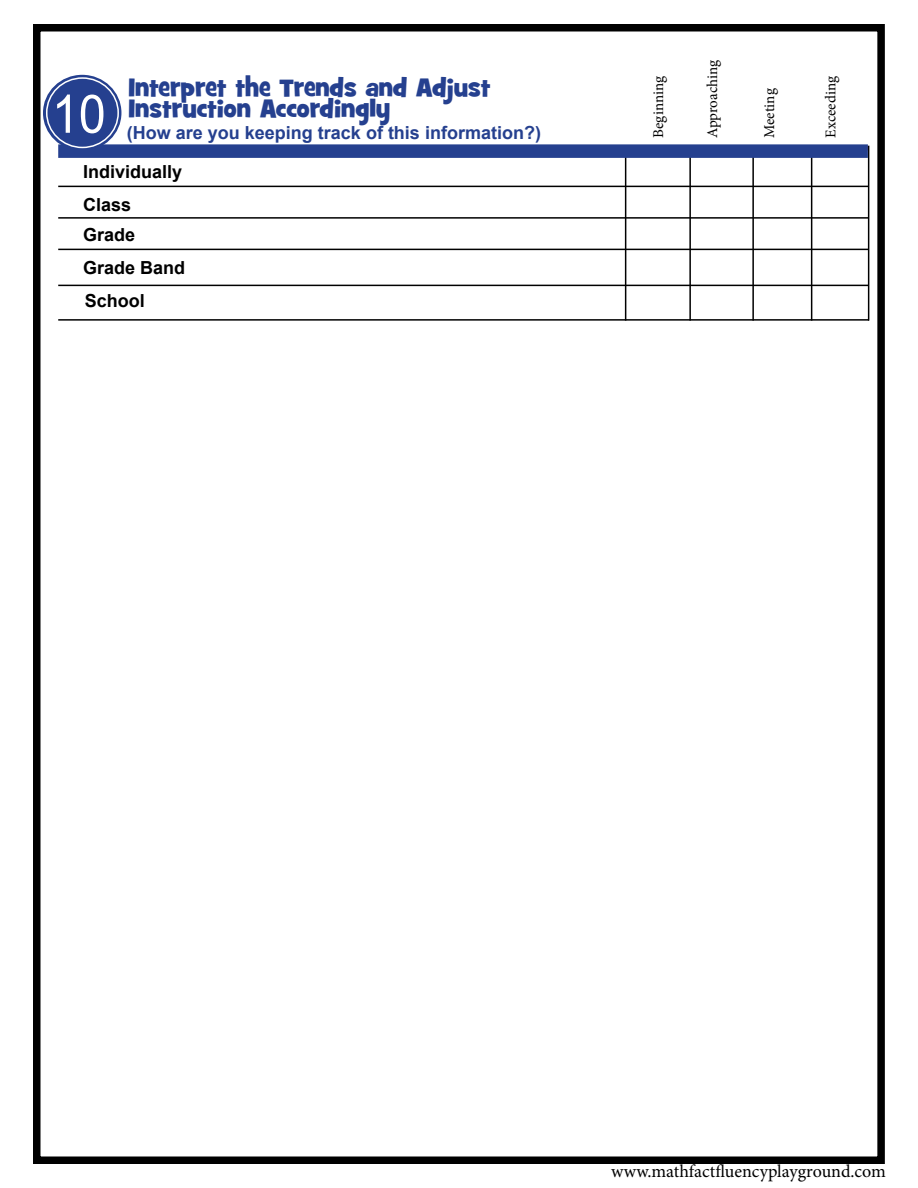
<style>
.page{position:relative;width:918px;height:1188px;background:#fff}
.page>*{position:absolute;margin:0;border:0;box-sizing:border-box;transform-origin:0 0}
.t1{font:53.25px "Arial Narrow";color:#fff;scale:1.11 1}
.t2{font:25.5px/21px "Grilled Cheese BTN";color:#25408f}
.t3{font:700 18px "Arial";color:#25408f}
.t4{font:700 18px/33px "Arial";color:#000}
.t5{font:18px "Minion Pro";color:#000}
.t6{font:15px "Minion Pro";color:#000}
</style>
<div class="page">
<hr style="left:58px;top:186px;width:811px;height:1px;background:#000">
<hr style="left:58px;top:217px;width:811px;height:2px;background:#000">
<hr style="left:58px;top:249px;width:811px;height:1px;background:#000">
<hr style="left:58px;top:285px;width:811px;height:1px;background:#000">
<hr style="left:58px;top:319px;width:811px;height:2px;background:#000">
<hr style="left:868px;top:146px;width:1px;height:175px;background:#000">
<hr style="left:625px;top:146px;width:1px;height:175px;background:#000">
<hr style="left:689px;top:146px;width:2px;height:175px;background:#000">
<hr style="left:752px;top:146px;width:2px;height:175px;background:#000">
<hr style="left:811px;top:146px;width:1px;height:175px;background:#000">
<div style="left:58px;top:144px;width:810px;height:14px;background:#25408f"></div>
<svg style="left:44px;top:76px;width:77px;height:74px"></svg>
<div style="left:43px;top:75px;width:78px;height:76px;border:2px solid #25408f;border-radius:50%"></div>
<div style="left:47px;top:78px;width:71px;height:69px;background:#25408f;border-radius:50%"></div>
<div style="left:46px;top:77px;width:73px;height:71px;border:2px solid #fff;border-radius:50%"></div>
<div style="left:33px;top:24px;width:852px;height:1140px;border:8px solid #000"></div>
<h1 class="t1" style="left:52px;top:75px;width:50px">10</h1>
<p class="t2" style="left:128px;top:78px;width:364px">Interpret the Trends and Adjust<br>Instruction Accordingly</p>
<p class="t3" style="left:127px;top:121px;width:416px">(How are you keeping track of this information?)</p>
<p class="t4" style="left:83px;top:156px;width:101px">Individually</p>
<p class="t4" style="left:83px;top:188px;width:50px">Class</p>
<p class="t4" style="left:83px;top:219px;width:104px">Grade<br>Grade Band<br>School</p>
<p class="t6" style="left:648px;top:138px;width:64px;rotate:-90deg">Beginning</p>
<p class="t6" style="left:702px;top:138px;width:79px;rotate:-90deg">Approaching</p>
<p class="t6" style="left:759px;top:138px;width:51px;rotate:-90deg">Meeting</p>
<p class="t6" style="left:821px;top:138px;width:63px;rotate:-90deg">Exceeding</p>
<p class="t5" style="left:611px;top:1159px;width:276px">www.mathfactfluencyplayground.com</p>
</div>
